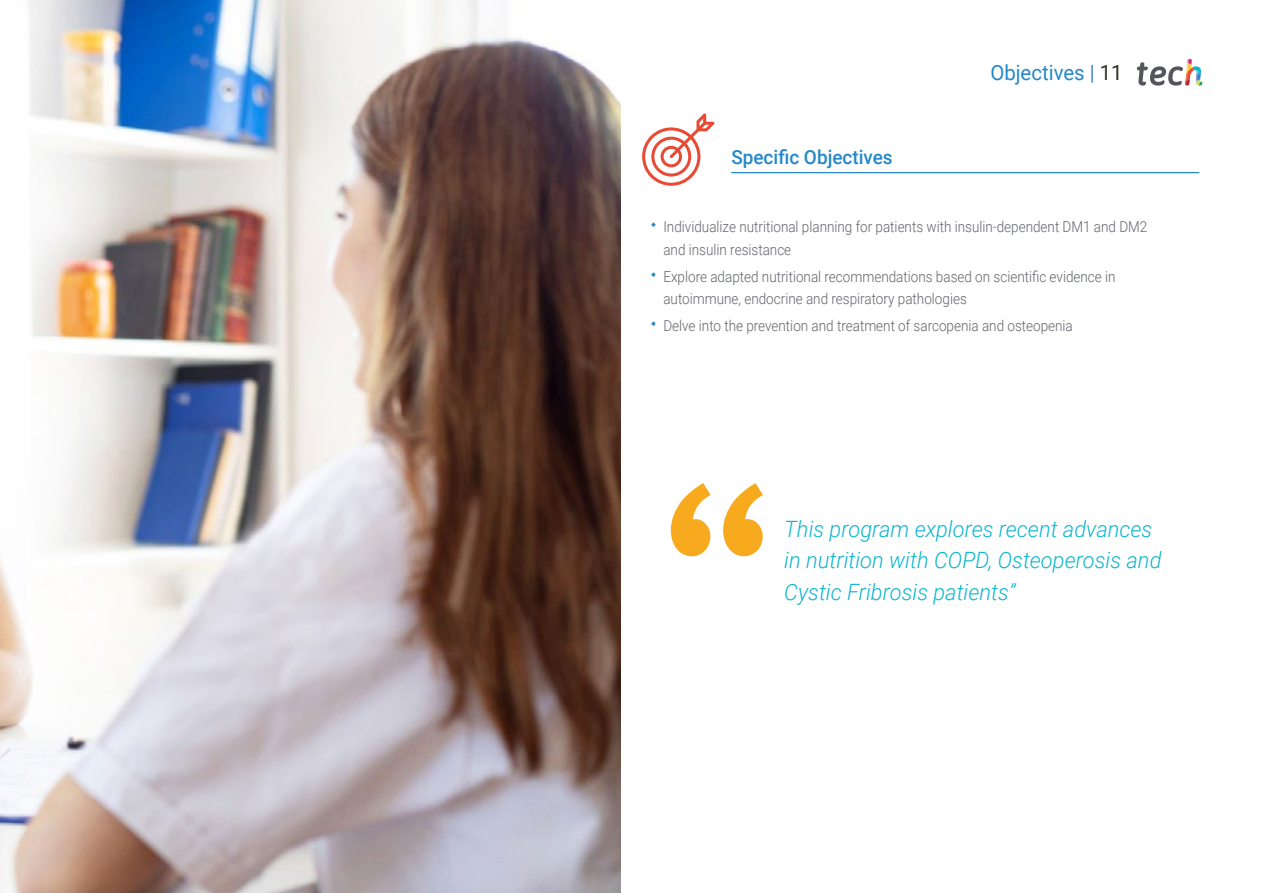
<style>
.page{position:relative;width:1263px;height:893px;background:#fff}
.page>*{position:absolute;margin:0;border:0;box-sizing:border-box;transform-origin:0 0}
.t1{font:italic 300 22.5px/31.5px "Roboto";color:#0fb6cf}
.t2{font:21px "Roboto";color:#2488c9}
.t3{font:500 19.5px "Roboto";color:#2488c9}
.t4{font:300 15px/22.5px "Roboto";color:#61646a;scale:.9 1}
.s1{color:#3783c5}
.s2{color:#312e20}
</style>
<div class="page">
<img style="left:0;top:0;width:621px;height:893px">
<svg style="left:671px;top:483px;width:92px;height:73px"></svg>
<svg style="left:642px;top:113px;width:72px;height:73px"></svg>
<hr style="left:731px;top:172px;width:468px;height:1px;background:#2488c9">
<svg style="left:1137px;top:59px;width:65px;height:27px"></svg>
<h3 class="t3" style="left:731px;top:144px;width:163px">Specific Objectives</h3>
<h2 class="t2" style="left:990px;top:57px;width:134px">Objectives <span class="s1">|</span> <span class="s2">11</span></h2>
<p class="t4" style="left:663px;top:215px;width:539px">Individualize nutritional planning for patients with insulin-dependent DM1 and DM2 and insulin resistance</p>
<p class="t4" style="left:663px;top:264px;width:504px">Explore adapted nutritional recommendations based on scientific evidence in autoimmune, endocrine and respiratory pathologies</p>
<p class="t4" style="left:663px;top:314px;width:456px">Delve into the prevention and treatment of sarcopenia and osteopenia</p>
<h1 class="t1" style="left:784px;top:512px;width:379px">This program explores recent advances in nutrition with COPD, Osteoperosis and<br>Cystic Fribrosis patients”</h1>
</div>
